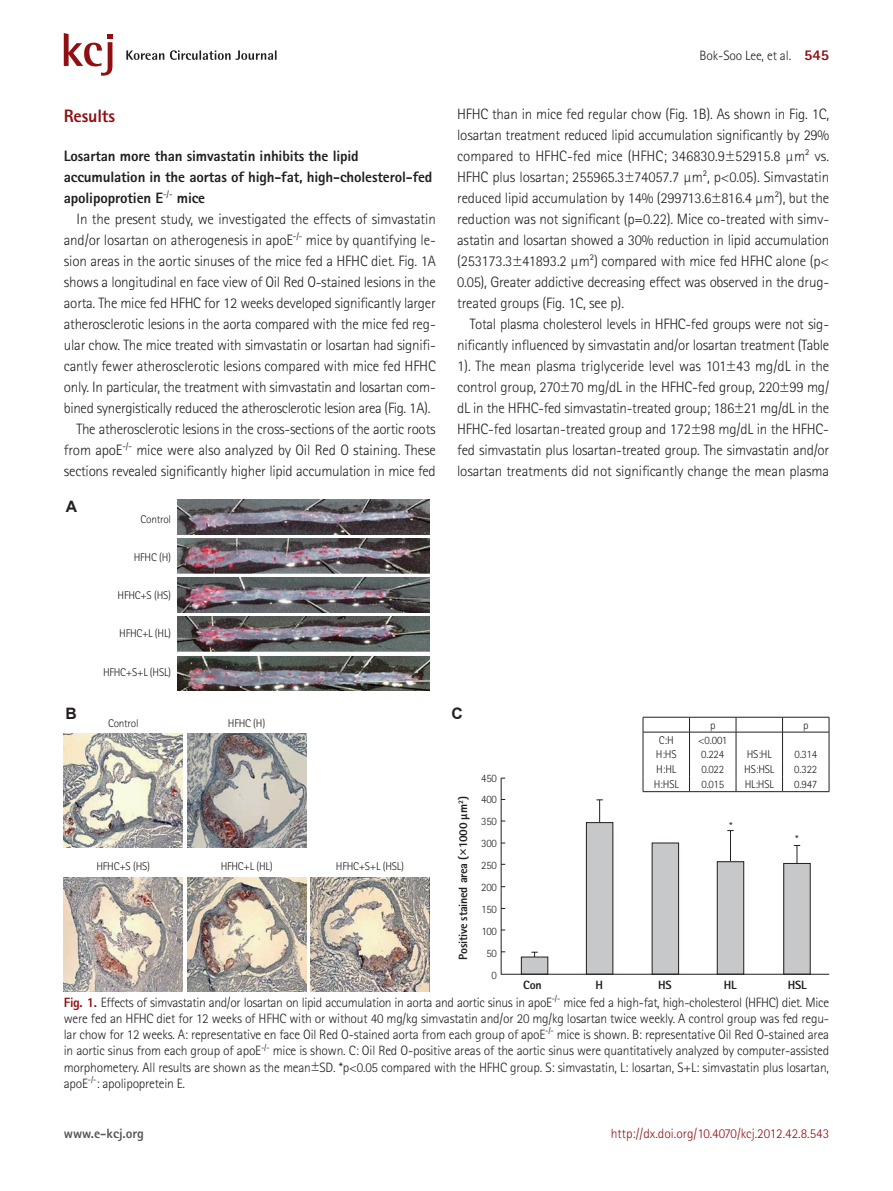
<style>
.page{position:relative;width:893px;height:1191px;background:#fff}
.page>*{position:absolute;margin:0;border:0;box-sizing:border-box;transform-origin:0 0}
.큰제목{font:800 18px "Rotis Sans Serif Std";letter-spacing:-.01em;color:#900f13}
.t1{font:700 15.75px "Arial";color:#231f20}
.본문{font:300 15px/21px "Rotis Sans Serif Std";letter-spacing:-.02em;color:#231f20;text-align:justify}
._1_제목{font:800 15px "Rotis Sans Serif Std";letter-spacing:-.01em;color:#231f20}
.t2{font:800 15px "Rotis Sans Serif Std";color:#900f13}
.그림제목1{font:300 13.5px/16.2px "Rotis Sans Serif Std";letter-spacing:-.015em;color:#231f20;text-align:justify}
.t3{font:300 13.5px "Rotis Sans Serif Std";color:#900f13}
.t4{font:800 13.5px "Rotis Sans Serif Std";color:#57585a}
.그림안_글{font:800 12px "Rotis Sans Serif Std";letter-spacing:-.02em;color:#231f20}
.그림안_글-2{font:300 11.25px "Rotis Sans Serif Std";letter-spacing:-.02em;color:#231f20}
.표본문1{font:300 11.25px "Rotis Sans Serif Std";letter-spacing:-.015em;color:#231f20}
.s1{font-family:"Garamond";font-weight:400}
.s2{font-family:"Garamond";font-weight:700}
.s3{font-weight:800;color:#900f13}
</style>
<div class="page">
<svg style="left:126px;top:50px;width:151px;height:10px"></svg>
<svg style="left:64px;top:33px;width:49px;height:43px"></svg>
<hr style="left:501px;top:778px;width:1px;height:196px;background:#231f20">
<svg style="left:531px;top:952px;width:7px;height:5px"></svg>
<hr style="left:599px;top:799px;width:1px;height:41px;background:#231f20">
<hr style="left:730px;top:830px;width:1px;height:44px;background:#231f20">
<svg style="left:794px;top:845px;width:6px;height:18px"></svg>
<div style="left:521px;top:957px;width:27px;height:17px;background:#c7c8ca"></div>
<div style="left:521px;top:957px;width:27px;height:17px;border:1px solid #231f20"></div>
<div style="left:586px;top:822px;width:27px;height:152px;background:#c7c8ca"></div>
<div style="left:586px;top:822px;width:27px;height:152px;border:1px solid #231f20"></div>
<div style="left:652px;top:843px;width:27px;height:131px;background:#c7c8ca"></div>
<div style="left:652px;top:843px;width:27px;height:131px;border:1px solid #231f20"></div>
<div style="left:717px;top:861px;width:27px;height:113px;background:#c7c8ca"></div>
<div style="left:717px;top:861px;width:27px;height:113px;border:1px solid #231f20"></div>
<div style="left:784px;top:863px;width:26px;height:111px;background:#c7c8ca"></div>
<img style="left:64px;top:733px;width:119px;height:114px">
<img style="left:177px;top:499px;width:252px;height:35px">
<img style="left:177px;top:538px;width:252px;height:35px">
<img style="left:177px;top:577px;width:252px;height:35px">
<img style="left:177px;top:617px;width:252px;height:34px">
<img style="left:177px;top:656px;width:252px;height:35px">
<img style="left:64px;top:877px;width:119px;height:114px">
<img style="left:187px;top:733px;width:119px;height:114px">
<img style="left:187px;top:877px;width:119px;height:114px">
<img style="left:310px;top:877px;width:119px;height:114px">
<hr style="left:501px;top:974px;width:328px;height:1px;background:#231f20">
<hr style="left:643px;top:717px;width:46px;height:1px;background:#231f20">
<hr style="left:689px;top:717px;width:47px;height:1px;background:#231f20">
<hr style="left:736px;top:717px;width:46px;height:1px;background:#231f20">
<hr style="left:782px;top:717px;width:47px;height:1px;background:#231f20">
<svg style="left:643px;top:717px;width:1px;height:74px"></svg>
<svg style="left:829px;top:717px;width:1px;height:74px"></svg>
<hr style="left:643px;top:791px;width:46px;height:1px;background:#231f20">
<hr style="left:689px;top:791px;width:47px;height:1px;background:#231f20">
<hr style="left:736px;top:791px;width:46px;height:1px;background:#231f20">
<hr style="left:782px;top:791px;width:47px;height:1px;background:#231f20">
<svg style="left:689px;top:717px;width:1px;height:74px"></svg>
<svg style="left:736px;top:717px;width:1px;height:74px"></svg>
<svg style="left:782px;top:717px;width:1px;height:74px"></svg>
<hr style="left:643px;top:732px;width:46px;height:1px;background:#231f20">
<hr style="left:689px;top:732px;width:47px;height:1px;background:#231f20">
<hr style="left:736px;top:732px;width:46px;height:1px;background:#231f20">
<hr style="left:782px;top:732px;width:47px;height:1px;background:#231f20">
<p class="그림제목1" style="left:700px;top:47px;width:93px">Bok-Soo Lee, et al.</p>
<p class="t2" style="left:804px;top:46px;width:27px">545</p>
<p class="큰제목" style="left:64px;top:104px;width:53px">Results</p>
<p class="_1_제목" style="left:64px;top:146px;width:296px">Losartan more than simvastatin inhibits the lipid</p>
<p class="_1_제목" style="left:64px;top:167px;width:370px">accumulation in the aortas of high-fat, high-cholesterol-fed</p>
<p class="_1_제목" style="left:64px;top:188px;width:143px">apolipoprotien E<sup>-/-</sup> mice</p>
<p class="본문" style="left:64px;top:208px;width:374px;text-indent:13px">In the present study, we investigated the effects of simvastatin and/or losartan on atherogenesis in apoE<sup>-/-</sup> mice by quantifying le&shy;sion areas in the aortic sinuses of the mice fed a HFHC diet. Fig. 1A shows a longitudinal en face view of Oil Red O-stained lesions in the aorta. The mice fed HFHC for 12 weeks developed significantly larger atherosclerotic lesions in the aorta compared with the mice fed reg&shy;ular chow. The mice treated with simvastatin or losartan had signifi&shy;cantly fewer atherosclerotic lesions compared with mice fed HFHC only. In particular, the treatment with simvastatin and losartan com&shy;bined synergistically reduced the atherosclerotic lesion area (Fig. 1A).</p>
<p class="본문" style="left:64px;top:418px;width:374px;text-indent:13px">The atherosclerotic lesions in the cross-sections of the aortic roots from apoE<sup>-/-</sup> mice were also analyzed by Oil Red O staining. These sections revealed significantly higher lipid accumulation in mice fed</p>
<p class="t1" style="left:66px;top:496px;width:13px">A</p>
<p class="t1" style="left:66px;top:703px;width:13px">B</p>
<p class="그림안_글-2" style="left:141px;top:512px;width:32px">Control</p>
<p class="그림안_글-2" style="left:134px;top:550px;width:39px">HFHC (H)</p>
<p class="그림안_글-2" style="left:118px;top:589px;width:55px">HFHC+S (HS)</p>
<p class="그림안_글-2" style="left:119px;top:627px;width:53px">HFHC+L (HL)</p>
<p class="그림안_글-2" style="left:103px;top:665px;width:70px">HFHC+S+L (HSL)</p>
<p class="그림안_글-2" style="left:108px;top:717px;width:32px">Control</p>
<p class="그림안_글-2" style="left:228px;top:717px;width:39px">HFHC (H)</p>
<p class="그림안_글-2" style="left:97px;top:860px;width:55px">HFHC+S (HS)</p>
<p class="그림안_글-2" style="left:221px;top:860px;width:53px">HFHC+L (HL)</p>
<p class="그림안_글-2" style="left:336px;top:860px;width:70px">HFHC+S+L (HSL)</p>
<p class="본문" style="left:457px;top:103px;width:374px">HFHC than in mice fed regular chow (Fig. 1B). As shown in Fig. 1C, losartan treatment reduced lipid accumulation significantly by 29% compared to HFHC-fed mice (HFHC; 346830.9<span class="s1">±</span>52915.8 μm<sup>2</sup> vs.<br>HFHC plus losartan; 255965.3<span class="s1">±</span>74057.7 μm<sup>2</sup>, p&lt;0.05). Simvastatin reduced lipid accumulation by 14% (299713.6<span class="s1">±</span>816.4 μm<sup>2</sup>), but the reduction was not significant (p=0.22). Mice co-treated with simv&shy;astatin and losartan showed a 30% reduction in lipid accumulation (253173.3<span class="s1">±</span>41893.2 μm<sup>2</sup>) compared with mice fed HFHC alone (p&lt; 0.05), Greater addictive decreasing effect was observed in the drug&shy;treated groups (Fig. 1C, see p).</p>
<p class="본문" style="left:457px;top:313px;width:374px;text-indent:13px">Total plasma cholesterol levels in HFHC-fed groups were not sig&shy;nificantly influenced by simvastatin and/or losartan treatment (Table 1). The mean plasma triglyceride level was 101<span class="s1">±</span>43 mg/dL in the control group, 270<span class="s1">±</span>70 mg/dL in the HFHC-fed group, 220<span class="s1">±</span>99 mg/ dL in the HFHC-fed simvastatin-treated group; 186<span class="s1">±</span>21 mg/dL in the HFHC-fed losartan-treated group and 172<span class="s1">±</span>98 mg/dL in the HFHC&shy;fed simvastatin plus losartan-treated group. The simvastatin and/or losartan treatments did not significantly change the mean plasma</p>
<p class="t1" style="left:451px;top:703px;width:13px">C</p>
<p class="그림안_글" style="left:456px;top:959px;width:165px;rotate:-90deg">Positive stained area (<span class="s2">×</span>1000 μm<sup>2</sup>)</p>
<p class="그림안_글-2" style="left:481px;top:771px;width:17px">450</p>
<p class="그림안_글-2" style="left:481px;top:793px;width:17px">400</p>
<p class="그림안_글-2" style="left:481px;top:815px;width:17px">350</p>
<p class="그림안_글-2" style="left:481px;top:837px;width:17px">300</p>
<p class="그림안_글-2" style="left:481px;top:859px;width:17px">250</p>
<p class="그림안_글-2" style="left:481px;top:880px;width:17px">200</p>
<p class="그림안_글-2" style="left:481px;top:902px;width:17px">150</p>
<p class="그림안_글-2" style="left:482px;top:924px;width:17px">100</p>
<p class="그림안_글-2" style="left:486px;top:946px;width:12px">50</p>
<p class="그림안_글-2" style="left:491px;top:968px;width:7px">0</p>
<p class="표본문1" style="left:710px;top:718px;width:7px">p</p>
<p class="표본문1" style="left:803px;top:718px;width:7px">p</p>
<p class="표본문1" style="left:659px;top:733px;width:16px">C:H</p>
<p class="표본문1" style="left:698px;top:733px;width:30px">&lt;0.001</p>
<p class="표본문1" style="left:656px;top:748px;width:22px">H:HS</p>
<p class="표본문1" style="left:701px;top:748px;width:25px">0.224</p>
<p class="표본문1" style="left:747px;top:748px;width:26px">HS:HL</p>
<p class="표본문1" style="left:794px;top:748px;width:24px">0.314</p>
<p class="표본문1" style="left:656px;top:763px;width:21px">H:HL</p>
<p class="표본문1" style="left:701px;top:763px;width:24px">0.022</p>
<p class="표본문1" style="left:744px;top:763px;width:32px">HS:HSL</p>
<p class="표본문1" style="left:794px;top:763px;width:25px">0.322</p>
<p class="표본문1" style="left:654px;top:777px;width:26px">H:HSL</p>
<p class="표본문1" style="left:701px;top:777px;width:24px">0.015</p>
<p class="표본문1" style="left:745px;top:777px;width:31px">HL:HSL</p>
<p class="표본문1" style="left:794px;top:777px;width:25px">0.947</p>
<p class="그림안_글-2" style="left:729px;top:819px;width:5px">*</p>
<p class="그림안_글-2" style="left:795px;top:833px;width:5px">*</p>
<p class="그림안_글" style="left:523px;top:977px;width:20px">Con</p>
<p class="그림안_글" style="left:595px;top:977px;width:9px">H</p>
<p class="그림안_글" style="left:658px;top:977px;width:15px">HS</p>
<p class="그림안_글" style="left:724px;top:977px;width:14px">HL</p>
<p class="그림안_글" style="left:788px;top:977px;width:20px">HSL</p>
<p class="그림제목1" style="left:64px;top:994px;width:767px"><span class="s3">Fig. 1.</span> Effects of simvastatin and/or losartan on lipid accumulation in aorta and aortic sinus in apoE<sup>-/-</sup> mice fed a high-fat, high-cholesterol (HFHC) diet. Mice were fed an HFHC diet for 12 weeks of HFHC with or without 40 mg/kg simvastatin and/or 20 mg/kg losartan twice weekly. A control group was fed regu&shy;lar chow for 12 weeks. A: representative en face Oil Red O-stained aorta from each group of apoE<sup>-/-</sup> mice is shown. B: representative Oil Red O-stained area in aortic sinus from each group of apoE<sup>-/-</sup> mice is shown. C: Oil Red O-positive areas of the aortic sinus were quantitatively analyzed by computer-assisted morphometery. All results are shown as the mean<span class="s1">±</span>SD. *p&lt;0.05 compared with the HFHC group. S: simvastatin, L: losartan, S+L: simvastatin plus losartan, apoE<sup>-/-</sup>: apolipopretein E.</p>
<p class="t4" style="left:64px;top:1124px;width:82px">www.e-kcj.org</p>
<p class="t3" style="left:611px;top:1125px;width:220px">http://dx.doi.org/10.4070/kcj.2012.42.8.543</p>
</div>
